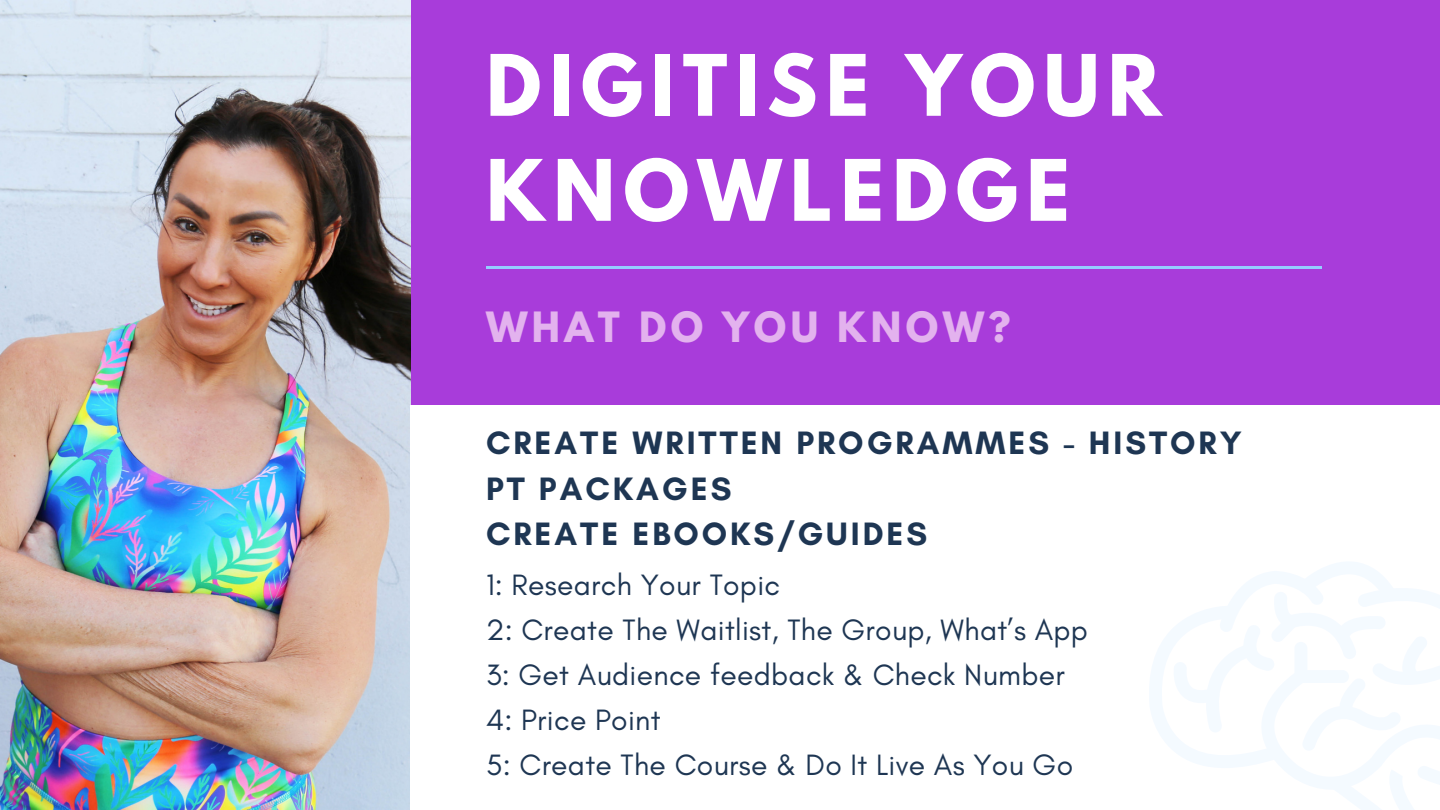
<style>
.page{position:relative;width:1440px;height:810px;background:#a83cda}
.page>*{position:absolute;margin:0;border:0;box-sizing:border-box;transform-origin:0 0}
.t1{font:700 75px/105px "League Spartan";letter-spacing:.11em;color:#fff}
.t2{font:700 37px "League Spartan";letter-spacing:.12em;color:#e3b2ee}
.t3{font:700 33px/45.8px "Glacial Indifference";letter-spacing:.09em;color:#1e3653}
.t4{font:30px "Glacial Indifference";letter-spacing:.01em;color:#1e3653}
</style>
<div class="page">
<img style="left:0;top:0;width:410px;height:810px">
<div style="left:410px;top:405px;width:1030px;height:405px;background:#fff"></div>
<svg style="left:1150px;top:562px;width:290px;height:248px"></svg>
<hr style="left:486px;top:266px;width:836px;height:3px;background:#95cdff">
<h1 class="t1" style="left:486px;top:43px;width:677px">DIGITISE YOUR<br>KNOWLEDGE</h1>
<h2 class="t2" style="left:486px;top:309px;width:526px">WHAT DO YOU KNOW?</h2>
<h3 class="t3" style="left:486px;top:419px;width:757px">CREATE WRITTEN PROGRAMMES - HISTORY<br>PT PACKAGES<br>CREATE EBOOKS/GUIDES</h3>
<p class="t4" style="left:486px;top:567px;width:296px">1: Research Your Topic</p>
<p class="t4" style="left:486px;top:612px;width:604px">2: Create The Waitlist, The Group, What’s App</p>
<p class="t4" style="left:486px;top:657px;width:580px">3: Get Audience feedback &amp; Check Number</p>
<p class="t4" style="left:486px;top:702px;width:176px">4: Price Point</p>
<p class="t4" style="left:486px;top:747px;width:589px">5: Create The Course &amp; Do It Live As You Go</p>
</div>
